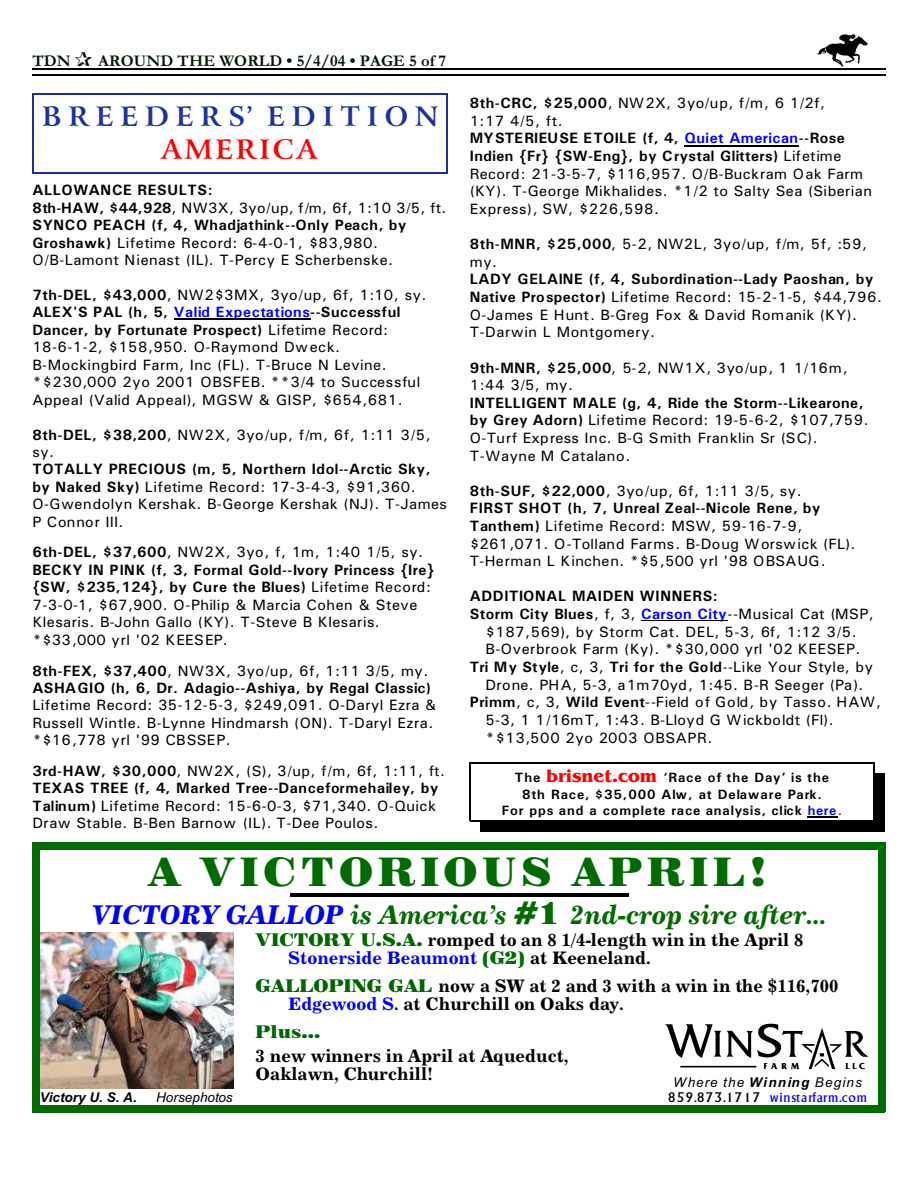
<style>
.page{position:relative;width:918px;height:1188px;background:#fff}
.page>*{position:absolute;margin:0;border:0;box-sizing:border-box;transform-origin:0 0}
.t1{font:40.5px "Century 725 Blk BT";letter-spacing:.125em;color:#006b00}
.t2{font:italic 700 27px "Century 731 BT";letter-spacing:-.01em;color:#006b00}
.t3{font:700 27px "Arrus BT";letter-spacing:.255em;color:#1c30a1}
.t4{font:700 27px "Arrus BT";letter-spacing:.095em;color:#f00}
.t5{font:700 18px/18.1px "Century 731 BT";letter-spacing:.005em;color:#000}
.t6{font:italic 18px "Century 725 Blk BT";color:#060}
.t7{font:700 16.5px "Garamond";letter-spacing:.005em;color:#001400}
.t8{font:15px/17.4px "Univers";letter-spacing:.03em;color:#000}
.t9{font:700 15px/17.2px "Univers";letter-spacing:.03em;color:#000}
.t10{font:15px/17.7px "Univers";letter-spacing:.05em;color:#000}
.t11{font:700 15px "Univers";letter-spacing:.01em;color:#000}
.t12{font:15px "Univers";letter-spacing:.06em;color:#000}
.t13{font:700 13.5px/16.5px "Univers";letter-spacing:.065em;color:#000;text-align:center}
.t14{font:13.5px "Alberta";letter-spacing:.065em;color:#00f}
.t15{font:italic 13.5px "Arial";letter-spacing:.075em;color:#000}
.t16{font:italic 700 13.5px "Arial";color:#000}
.t17{font:italic 13.5px "Arial";letter-spacing:.005em;color:#000}
.s1{font-weight:700}
.s2{font-weight:700;color:#00f}
.s3{font-weight:400}
.s4{font-family:"Benguiat Bk BT";font-size:18px;color:#f00}
.s5{color:#00f}
.s6{color:#d10000}
.s7{font-family:"Century 725 Blk BT";font-weight:400;font-style:normal;font-size:31.35px}
.s8{font-family:"Century 725 Blk BT";font-weight:400;color:#060}
.s9{font-family:"Century 725 Blk BT";font-weight:400;color:#006b00}
.s10{color:#000}
</style>
<div class="page">
<img style="left:817px;top:35px;width:51px;height:31px">
<hr style="left:32px;top:68px;width:853px;height:1px;background:#000">
<hr style="left:32px;top:75px;width:853px;height:1px;background:#000">
<img style="left:40px;top:933px;width:193px;height:156px">
<img style="left:665px;top:1023px;width:204px;height:47px">
<hr style="left:290px;top:893px;width:339px;height:3px;background:#000">
<div style="left:32px;top:842px;width:7px;height:270px;background:#006b00"></div>
<div style="left:878px;top:842px;width:7px;height:270px;background:#006b00"></div>
<div style="left:32px;top:842px;width:853px;height:7px;background:#006b00"></div>
<div style="left:32px;top:1105px;width:853px;height:7px;background:#006b00"></div>
<hr style="left:32px;top:93px;width:2px;height:81px;background:#1c30a1">
<hr style="left:447px;top:93px;width:1px;height:81px;background:#1c30a1">
<hr style="left:32px;top:93px;width:416px;height:1px;background:#1c30a1">
<hr style="left:32px;top:172px;width:416px;height:2px;background:#1c30a1">
<hr style="left:174px;top:319px;width:136px;height:1px;background:#000">
<hr style="left:685px;top:145px;width:114px;height:1px;background:#000">
<hr style="left:641px;top:620px;width:87px;height:1px;background:#000">
<hr style="left:808px;top:817px;width:30px;height:1px;background:#000">
<hr style="left:470px;top:762px;width:1px;height:59px;background:#000">
<hr style="left:873px;top:762px;width:2px;height:59px;background:#000">
<hr style="left:470px;top:762px;width:404px;height:2px;background:#000">
<hr style="left:470px;top:820px;width:404px;height:1px;background:#000">
<div style="left:875px;top:773px;width:10px;height:59px;background:#000"></div>
<div style="left:480px;top:821px;width:405px;height:11px;background:#000"></div>
<p class="t7" style="left:32px;top:55px;width:40px">TDN</p>
<p class="t7" style="left:98px;top:55px;width:349px">AROUND THE WORLD • 5/4/04 • PAGE 5 of 7</p>
<h2 class="t3" style="left:42px;top:105px;width:398px">BREEDERS’ EDITION</h2>
<h2 class="t4" style="left:161px;top:139px;width:157px">AMERICA</h2>
<p class="t8" style="left:32px;top:183px;width:416px"><span class="s1">ALLOWANCE RESULTS:<br>8th-HAW, $44,928</span>, NW3X, 3yo/up, f/m, 6f, 1:10 3/5, ft.<br><span class="s1">SYNCO PEACH (f, 4, Whadjathink--Only Peach, by Groshawk)</span> Lifetime Record: 6-4-0-1, $83,980.<br>O/B-Lamont Nienast (IL). T-Percy E Scherbenske.</p>
<p class="t8" style="left:32px;top:288px;width:396px"><span class="s1">7th-DEL, $43,000</span>, NW2$3MX, 3yo/up, 6f, 1:10, sy.<br><span class="s1">ALEX'S PAL (h, 5,</span> <span class="s2">Valid Expectations</span><span class="s1">--Successful Dancer, by Fortunate Prospect)</span> Lifetime Record:<br>18-6-1-2, $158,950. O-Raymond Dweck.<br>B-Mockingbird Farm, Inc (FL). T-Bruce N Levine. *$230,000 2yo 2001 OBSFEB. **3/4 to Successful Appeal (Valid Appeal), MGSW &amp; GISP, $654,681.</p>
<p class="t8" style="left:32px;top:427px;width:400px"><span class="s1">8th-DEL, $38,200</span>, NW2X, 3yo/up, f/m, 6f, 1:11 3/5, sy.</p>
<p class="t8" style="left:32px;top:462px;width:416px"><span class="s1">TOTALLY PRECIOUS (m, 5, Northern Idol--Arctic Sky, by Naked Sky)</span> Lifetime Record: 17-3-4-3, $91,360.<br>O-Gwendolyn Kershak. B-George Kershak (NJ). T-James P Connor III.</p>
<p class="t8" style="left:32px;top:545px;width:404px"><span class="s1">6th-DEL, $37,600</span>, NW2X, 3yo, f, 1m, 1:40 1/5, sy.<br><span class="s1">BECKY IN PINK (f, 3, Formal Gold--Ivory Princess {Ire} {SW, $235,124}, by Cure the Blues)</span> Lifetime Record:<br>7-3-0-1, $67,900. O-Philip &amp; Marcia Cohen &amp; Steve Klesaris. B-John Gallo (KY). T-Steve B Klesaris. *$33,000 yrl '02 KEESEP.</p>
<p class="t9" style="left:32px;top:663px;width:400px">8th-FEX, $37,400<span class="s3">, NW3X, 3yo/up, 6f, 1:11 3/5, my.<br></span>ASHAGIO (h, 6, Dr. Adagio--Ashiya, by Regal Classic)</p>
<p class="t8" style="left:32px;top:698px;width:406px">Lifetime Record: 35-12-5-3, $249,091. O-Daryl Ezra &amp;<br>Russell Wintle. B-Lynne Hindmarsh (ON). T-Daryl Ezra. *$16,778 yrl '99 CBSSEP.</p>
<p class="t8" style="left:32px;top:763px;width:414px"><span class="s1">3rd-HAW, $30,000</span>, NW2X, (S), 3/up, f/m, 6f, 1:11, ft.<br><span class="s1">TEXAS TREE (f, 4, Marked Tree--Danceformehailey, by Talinum)</span> Lifetime Record: 15-6-0-3, $71,340. O-Quick Draw Stable. B-Ben Barnow (IL). T-Dee Poulos.</p>
<p class="t8" style="left:470px;top:96px;width:404px"><span class="s1">8th-CRC, $25,000</span>, NW2X, 3yo/up, f/m, 6 1/2f,<br>1:17 4/5, ft.<br><span class="s1">MYSTERIEUSE ETOILE (f, 4,</span> <span class="s2">Quiet American</span><span class="s1">--Rose Indien {Fr} {SW-Eng}, by Crystal Glitters)</span> Lifetime Record: 21-3-5-7, $116,957. O/B-Buckram Oak Farm (KY). T-George Mikhalides. *1/2 to Salty Sea (Siberian Express), SW, $226,598.</p>
<p class="t8" style="left:470px;top:237px;width:399px"><span class="s1">8th-MNR, $25,000</span>, 5-2, NW2L, 3yo/up, f/m, 5f, :59, my.</p>
<p class="t8" style="left:470px;top:272px;width:414px"><span class="s1">LADY GELAINE (f, 4, Subordination--Lady Paoshan, by Native Prospector)</span> Lifetime Record: 15-2-1-5, $44,796.<br>O-James E Hunt. B-Greg Fox &amp; David Romanik (KY).<br>T-Darwin L Montgomery.</p>
<p class="t10" style="left:470px;top:360px;width:379px"><span class="s1">9th-MNR, $25,000</span>, 5-2, NW1X, 3yo/up, 1 1/16m,<br>1:44 3/5, my.</p>
<p class="t8" style="left:470px;top:395px;width:400px"><span class="s1">INTELLIGENT MALE (g, 4, Ride the Storm--Likearone, by Grey Adorn)</span> Lifetime Record: 19-5-6-2, $107,759.<br>O-Turf Express Inc. B-G Smith Franklin Sr (SC).<br>T-Wayne M Catalano.</p>
<p class="t8" style="left:470px;top:483px;width:387px"><span class="s1">8th-SUF, $22,000</span>, 3yo/up, 6f, 1:11 3/5, sy.<br><span class="s1">FIRST SHOT (h, 7, Unreal Zeal--Nicole Rene, by Tanthem)</span> Lifetime Record: MSW, 59-16-7-9, $261,071. O-Tolland Farms. B-Doug Worswick (FL).<br>T-Herman L Kinchen. *$5,500 yrl '98 OBSAUG.</p>
<p class="t9" style="left:470px;top:589px;width:250px">ADDITIONAL MAIDEN WINNERS:</p>
<p class="t8" style="left:470px;top:606px;width:406px"><span class="s1">Storm City Blues</span>, f, 3, <span class="s2">Carson City</span>--Musical Cat (MSP,</p>
<p class="t8" style="left:485px;top:624px;width:373px">$187,569), by Storm Cat. DEL, 5-3, 6f, 1:12 3/5.</p>
<p class="t8" style="left:485px;top:642px;width:376px">B-Overbrook Farm (Ky). *$30,000 yrl '02 KEESEP.</p>
<p class="t11" style="left:470px;top:662px;width:405px">Tri My Style<span class="s3">, c, 3,</span> Tri for the Gold<span class="s3">--Like Your Style, by</span></p>
<p class="t8" style="left:485px;top:677px;width:380px">Drone. PHA, 5-3, a1m70yd, 1:45. B-R Seeger (Pa).</p>
<p class="t12" style="left:470px;top:697px;width:413px"><span class="s1">Primm</span>, c, 3, <span class="s1">Wild Event</span>--Field of Gold, by Tasso. HAW,</p>
<p class="t8" style="left:485px;top:712px;width:350px">5-3, 1 1/16mT, 1:43. B-Lloyd G Wickboldt (Fl).</p>
<p class="t8" style="left:485px;top:730px;width:228px">*$13,500 2yo 2003 OBSAPR.</p>
<p class="t13" style="left:502px;top:770px;width:342px">The <span class="s4">brisnet.com</span> ‘Race of the Day’ is the<br>8th Race, $35,000 Alw, at Delaware Park.<br>For pps and a complete race analysis, click <span class="s5">here</span><span class="s6">.</span></p>
<h1 class="t1" style="left:148px;top:855px;width:620px">A VICTORIOUS APRIL!</h1>
<h2 class="t2" style="left:92px;top:904px;width:736px"><span class="s5">VICTORY GALLOP</span> is America’s <span class="s7">#1</span> 2nd-crop sire after...</h2>
<p class="t5" style="left:288px;top:933px;width:517px;text-indent:-33px"><span class="s8">VICTORY U.S.A.</span> romped to an 8 1/4-length win in the April 8<br><span class="s5">Stonerside Beaumont</span> <span class="s9">(G2)</span> at Keeneland.</p>
<p class="t5" style="left:288px;top:978px;width:552px;text-indent:-33px"><span class="s8">GALLOPING GAL</span> now a SW at 2 and 3 with a win in the $116,700<br><span class="s5">Edgewood S.</span> at Churchill on Oaks day.</p>
<p class="t6" style="left:256px;top:1024px;width:66px">Plus...</p>
<p class="t5" style="left:256px;top:1048px;width:315px">3 new winners in April at Aqueduct,<br>Oaklawn, Churchill!</p>
<p class="t15" style="left:673px;top:1077px;width:190px">Where the <span class="s1">Winning</span> Begins</p>
<p class="t14" style="left:668px;top:1089px;width:201px"><span class="s10">859.873.1717</span> winstarfarm.com</p>
<p class="t16" style="left:40px;top:1092px;width:99px">Victory U. S. A.</p>
<p class="t17" style="left:156px;top:1092px;width:78px">Horsephotos</p>
</div>
